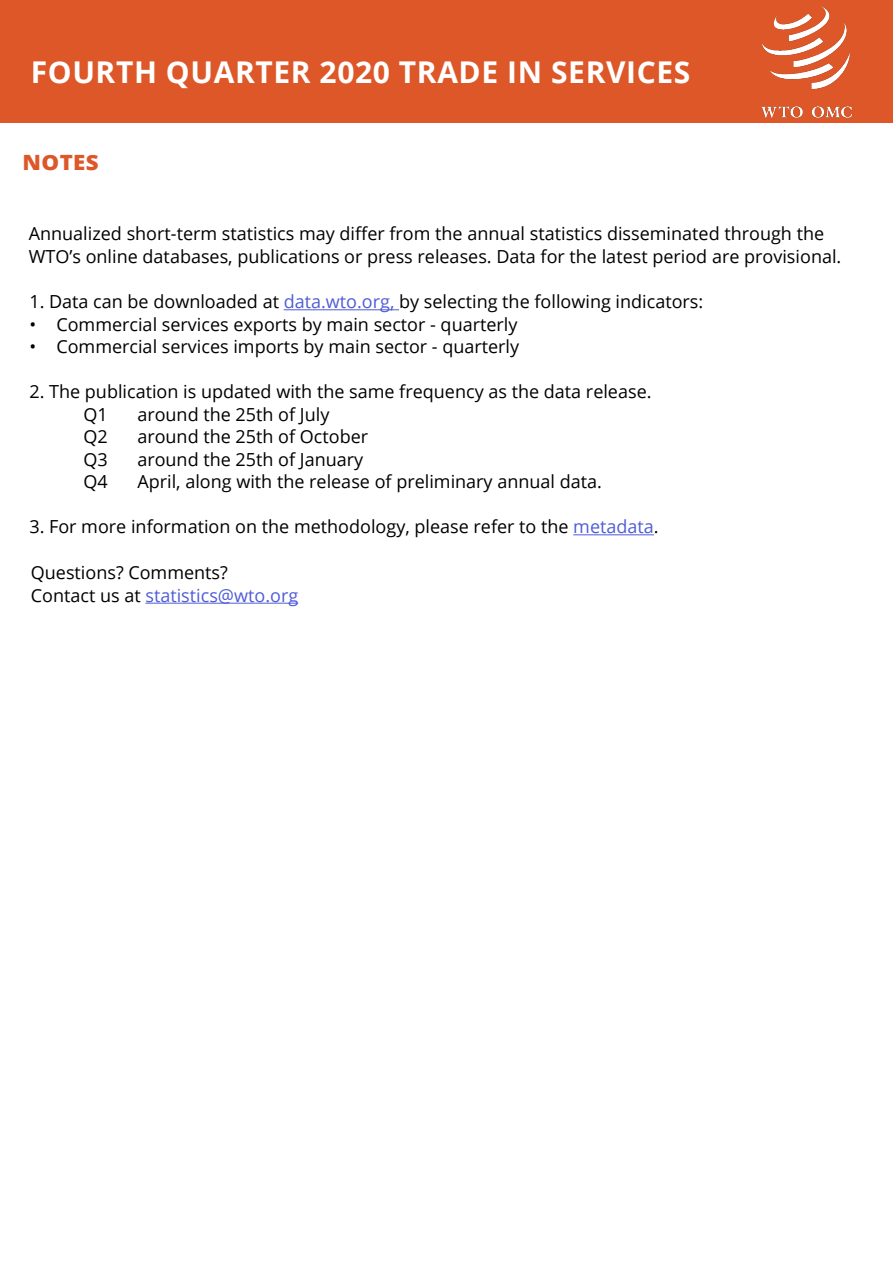
<style>
.page{position:relative;width:893px;height:1263px;background:#fff}
.page>*{position:absolute;margin:0;border:0;box-sizing:border-box;transform-origin:0 0}
.t1{font:700 30px "Open Sans";letter-spacing:.02em;color:#fff}
.Accent_Figure_1{font:800 21px "Open Sans";letter-spacing:.02em;color:#dd5728;scale:1.06 1}
.t2{font:18px/22.5px "Open Sans";color:#000}
.t3{font:18px "Open Sans";color:#4f5cd6}
.s1{color:#4f5cd6}
.s2{color:#000}
</style>
<div class="page">
<div style="left:0;top:0;width:893px;height:122px;background:#dd5728"></div>
<img style="left:761px;top:6px;width:92px;height:112px">
<hr style="left:284px;top:309px;width:115px;height:1px;background:#4f5cd6">
<hr style="left:573px;top:534px;width:81px;height:1px;background:#4f5cd6">
<hr style="left:145px;top:603px;width:153px;height:1px;background:#4f5cd6">
<h1 class="t1" style="left:31px;top:51px;width:661px">FOURTH QUARTER 2020 TRADE IN SERVICES</h1>
<p class="Accent_Figure_1" style="left:22px;top:146px;width:73px">NOTES</p>
<p class="t2" style="left:29px;top:222px;width:814px">Annualized short-term statistics may differ from the annual statistics disseminated through the<br>WTO’s online databases, publications or press releases. Data for the latest period are provisional.</p>
<p class="t2" style="left:29px;top:290px;width:675px">1. Data can be downloaded at <span class="s1">data.wto.org,</span> by selecting the following indicators:</p>
<p class="t2" style="left:29px;top:313px;width:490px">• Commercial services exports by main sector - quarterly</p>
<p class="t2" style="left:29px;top:335px;width:491px">• Commercial services imports by main sector - quarterly</p>
<p class="t2" style="left:29px;top:380px;width:624px">2. The publication is updated with the same frequency as the data release.</p>
<p class="t2" style="left:83px;top:403px;width:26px">Q1</p>
<p class="t2" style="left:137px;top:403px;width:194px">around the 25th of July</p>
<p class="t2" style="left:83px;top:425px;width:26px">Q2</p>
<p class="t2" style="left:137px;top:425px;width:232px">around the 25th of October</p>
<p class="t2" style="left:83px;top:448px;width:26px">Q3</p>
<p class="t2" style="left:137px;top:448px;width:227px">around the 25th of January</p>
<p class="t2" style="left:83px;top:470px;width:26px">Q4</p>
<p class="t2" style="left:137px;top:470px;width:466px">April, along with the release of preliminary annual data.</p>
<p class="t2" style="left:29px;top:515px;width:631px">3. For more information on the methodology, please refer to the <span class="s1">metadata</span>.</p>
<p class="t2" style="left:31px;top:561px;width:199px">Questions? Comments?</p>
<p class="t3" style="left:31px;top:583px;width:269px"><span class="s2">Contact us at</span> statistics@wto.org</p>
</div>
